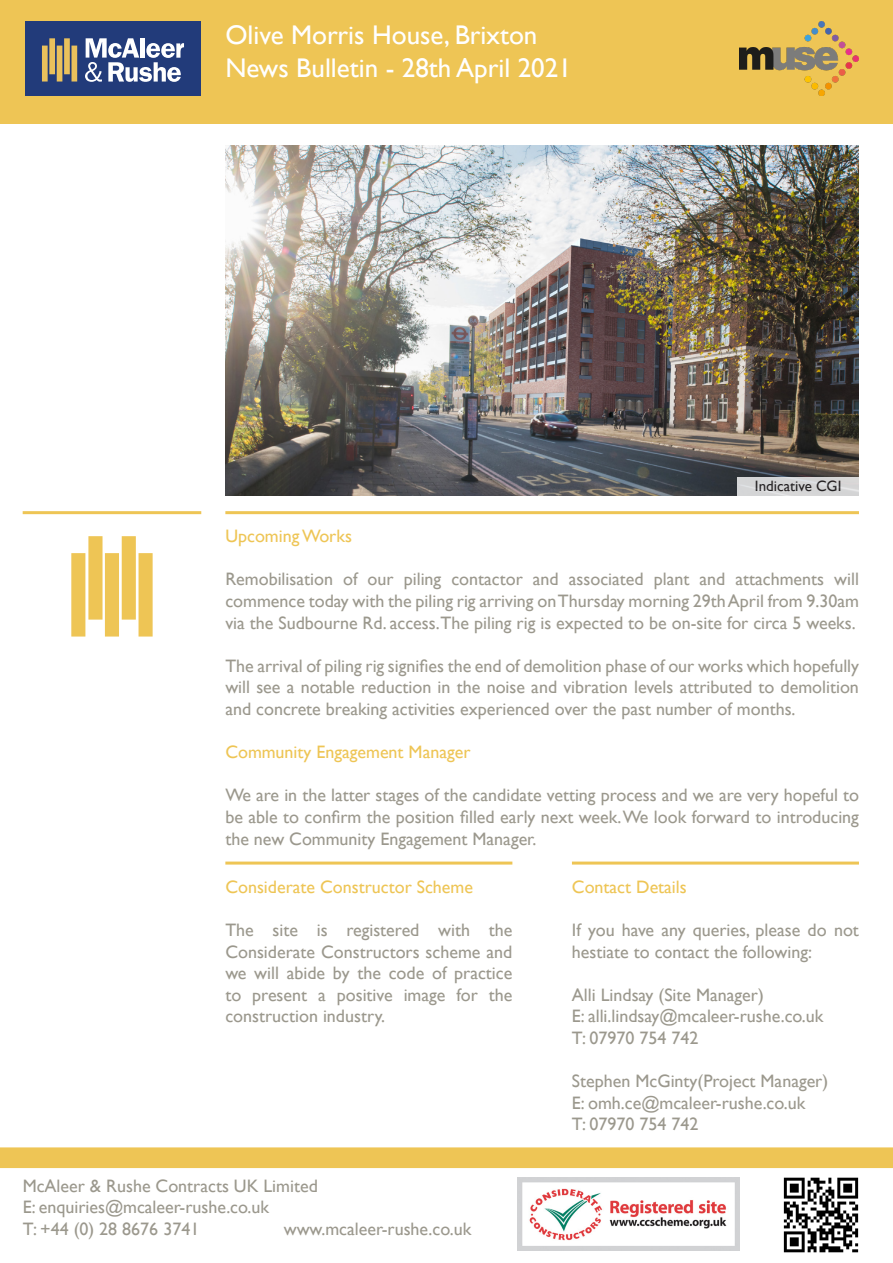
<style>
.page{position:relative;width:893px;height:1263px;background:#fff}
.page>*{position:absolute;margin:0;border:0;box-sizing:border-box;transform-origin:0 0}
.t1{font:27px "Gill Sans";color:#fff}
.t2{font:18px/21.6px "Gill Sans";color:#9b988d;text-align:justify}
.t3{font:18px "Gill Sans";color:#eec555}
.t4{font:15px "Gill Sans";color:#231f20}
</style>
<div class="page">
<hr style="left:225px;top:511px;width:634px;height:3px;background:#eec555">
<img style="left:225px;top:146px;width:634px;height:350px">
<div style="left:737px;top:477px;width:122px;height:19px;background:#d5d5d6"></div>
<div style="left:0;top:0;width:893px;height:123px;background:#eec555"></div>
<div style="left:0;top:1148px;width:893px;height:19px;background:#eec555"></div>
<div style="left:0;top:1147px;width:893px;height:21px;border:2px solid #eec555"></div>
<hr style="left:23px;top:511px;width:178px;height:3px;background:#eec555">
<div style="left:71px;top:553px;width:14px;height:83px;background:#eec555;border:2px solid #eec555"></div>
<div style="left:88px;top:536px;width:15px;height:84px;background:#eec555;border:2px solid #eec555"></div>
<div style="left:105px;top:553px;width:14px;height:83px;background:#eec555"></div>
<div style="left:139px;top:553px;width:14px;height:83px;background:#eec555;border:2px solid #eec555"></div>
<div style="left:122px;top:536px;width:14px;height:84px;background:#eec555;border:2px solid #eec555"></div>
<img style="left:740px;top:22px;width:119px;height:74px">
<img style="left:783px;top:1177px;width:76px;height:75px">
<img style="left:518px;top:1177px;width:221px;height:74px">
<hr style="left:225px;top:861px;width:287px;height:3px;background:#eec555">
<hr style="left:572px;top:861px;width:287px;height:3px;background:#eec555">
<div style="left:25px;top:22px;width:176px;height:74px;background:#223b7a"></div>
<svg style="left:42px;top:38px;width:35px;height:44px"></svg>
<svg style="left:85px;top:38px;width:99px;height:44px"></svg>
<p class="t1" style="left:225px;top:19px;width:314px">Olive Morris House, Brixton</p>
<p class="t1" style="left:225px;top:52px;width:348px">News Bulletin - 28th April 2021</p>
<p class="t4" style="left:755px;top:478px;width:88px">Indicative CGI</p>
<p class="t3" style="left:225px;top:526px;width:128px">Upcoming Works</p>
<p class="t2" style="left:225px;top:569px;width:635px">Remobilisation of our piling contactor and associated plant and attachments will commence today with the piling rig arriving on Thursday morning 29th April from 9.30am via the Sudbourne Rd. access.The piling rig is expected to be on-site for circa 5 weeks.</p>
<p class="t2" style="left:225px;top:655px;width:635px">The arrival of piling rig signifies the end of demolition phase of our works which hopefully will see a notable reduction in the noise and vibration levels attributed to demolition and concrete breaking activities experienced over the past number of months.</p>
<p class="t3" style="left:225px;top:742px;width:247px">Community Engagement Manager</p>
<p class="t2" style="left:225px;top:785px;width:635px">We are in the latter stages of the candidate vetting process and we are very hopeful to be able to confirm the position filled early next week. We look forward to introducing the new Community Engagement Manager.</p>
<p class="t3" style="left:225px;top:876px;width:249px">Considerate Constructor Scheme</p>
<p class="t2" style="left:225px;top:919px;width:289px">The site is registered with the Considerate Constructors scheme and we will abide by the code of practice to present a positive image for the construction industry.</p>
<p class="t2" style="left:23px;top:1175px;width:297px">McAleer &amp; Rushe Contracts UK Limited</p>
<p class="t2" style="left:23px;top:1197px;width:248px">E: enquiries@mcaleer-rushe.co.uk</p>
<p class="t2" style="left:23px;top:1218px;width:178px">T: +44 (0) 28 8676 3741</p>
<p class="t2" style="left:284px;top:1218px;width:189px">www.mcaleer-rushe.co.uk</p>
<p class="t3" style="left:572px;top:876px;width:116px">Contact Details</p>
<p class="t2" style="left:572px;top:919px;width:289px">If you have any queries, please do not hestiate to contact the following:</p>
<p class="t2" style="left:572px;top:984px;width:193px">Alli Lindsay (Site Manager)</p>
<p class="t2" style="left:572px;top:1006px;width:253px">E: alli.lindsay@mcaleer-rushe.co.uk</p>
<p class="t2" style="left:572px;top:1027px;width:128px">T: 07970 754 742</p>
<p class="t2" style="left:572px;top:1071px;width:258px">Stephen McGinty(Project Manager)</p>
<p class="t2" style="left:572px;top:1092px;width:235px">E: omh.ce@mcaleer-rushe.co.uk</p>
<p class="t2" style="left:572px;top:1114px;width:128px">T: 07970 754 742</p>
</div>
